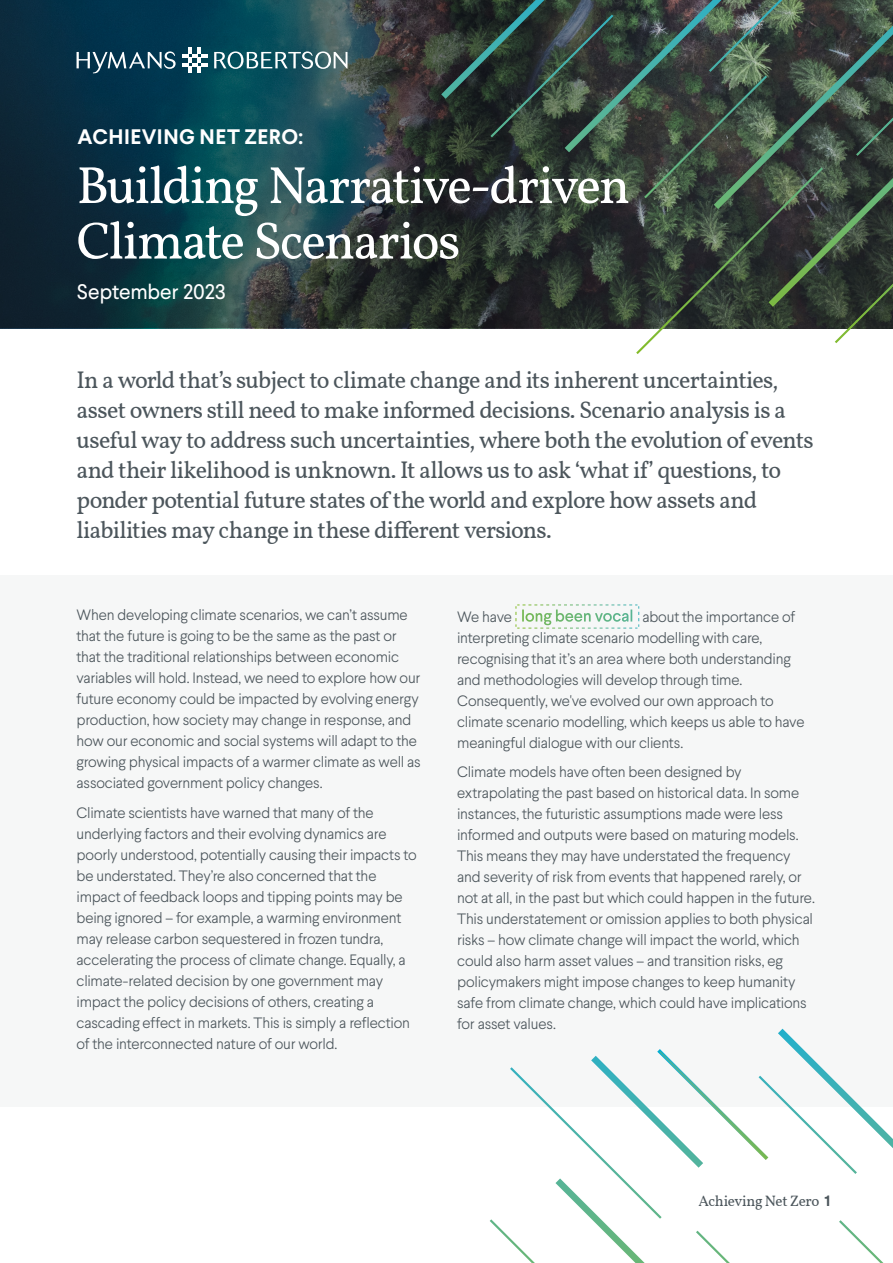
<style>
.page{position:relative;width:893px;height:1263px;background:#fff}
.page>*{position:absolute;margin:0;border:0;box-sizing:border-box;transform-origin:0 0}
.t1{font:52.5px/55.5px "Vollkorn";letter-spacing:-.04em;color:#fff}
.t2{font:24px/30px "Vollkorn";letter-spacing:-.035em;color:#4c565c}
.t3{font:700 21px "Larsseit";letter-spacing:.025em;color:#fff}
.t4{font:21px "Larsseit";letter-spacing:-.01em;color:#fff}
.t5{font:300 15px/21px "Larsseit";letter-spacing:-.015em;color:#4c565c}
.t6{font:15px "Vollkorn";letter-spacing:-.025em;color:#4c565c}
.s1{font-weight:500;font-size:16.5px;color:#fff}
.s2{font-family:"Larsseit";font-weight:700}
</style>
<div class="page">
<div style="left:0;top:575px;width:893px;height:532px;background:#f6f7f7"></div>
<svg style="left:0;top:0;width:441px;height:328px;background:#193c45"></svg>
<svg style="left:441px;top:0;width:452px;height:354px;background:#434f47"></svg>
<svg style="left:183px;top:48px;width:24px;height:24px"></svg>
<svg style="left:77px;top:51px;width:99px;height:22px;background:#3c6376"></svg>
<svg style="left:214px;top:51px;width:133px;height:18px"></svg>
<svg style="left:515px;top:604px;width:124px;height:25px"></svg>
<svg style="left:490px;top:1029px;width:403px;height:234px"></svg>
<svg style="left:656px;top:1048px;width:113px;height:113px"></svg>
<h3 class="t3" style="left:78px;top:123px;width:227px">ACHIEVING NET ZERO:</h3>
<h1 class="t1" style="left:77px;top:154px;width:555px">Building Narrative-driven<br>Climate Scenarios</h1>
<h3 class="t4" style="left:77px;top:278px;width:150px">September 2023</h3>
<p class="t2" style="left:77px;top:363px;width:739px">In a world that’s subject to climate change and its inherent uncertainties, asset owners still need to make informed decisions. Scenario analysis is a useful way to address such uncertainties, where both the evolution of events and their likelihood is unknown. It allows us to ask ‘what if’ questions, to ponder potential future states of the world and explore how assets and liabilities may change in these different versions.</p>
<p class="t5" style="left:77px;top:604px;width:346px">When developing climate scenarios, we can’t assume that the future is going to be the same as the past or that the traditional relationships between economic variables will hold. Instead, we need to explore how our future economy could be impacted by evolving energy production, how society may change in response, and how our economic and social systems will adapt to the growing physical impacts of a warmer climate as well as associated government policy changes.</p>
<p class="t5" style="left:77px;top:802px;width:342px">Climate scientists have warned that many of the underlying factors and their evolving dynamics are poorly understood, potentially causing their impacts to be understated. They’re also concerned that the impact of feedback loops and tipping points may be being ignored – for example, a warming environment may release carbon sequestered in frozen tundra, accelerating the process of climate change. Equally, a climate-related decision by one government may impact the policy decisions of others, creating a cascading effect in markets. This is simply a reflection of the interconnected nature of our world.</p>
<p class="t5" style="left:457px;top:606px;width:349px">We have <span class="s1">long been vocal</span> about the importance of interpreting climate scenario modelling with care, recognising that it’s an area where both understanding and methodologies will develop through time.<br>Consequently, we've evolved our own approach to climate scenario modelling, which keeps us able to have meaningful dialogue with our clients.</p>
<p class="t5" style="left:457px;top:761px;width:359px">Climate models have often been designed by extrapolating the past based on historical data. In some instances, the futuristic assumptions made were less informed and outputs were based on maturing models.<br>This means they may have understated the frequency and severity of risk from events that happened rarely, or not at all, in the past but which could happen in the future.<br>This understatement or omission applies to both physical risks – how climate change will impact the world, which could also harm asset values – and transition risks, eg policymakers might impose changes to keep humanity safe from climate change, which could have implications for asset values.</p>
<p class="t6" style="left:699px;top:1189px;width:133px">Achieving Net Zero <span class="s2">1</span></p>
</div>
